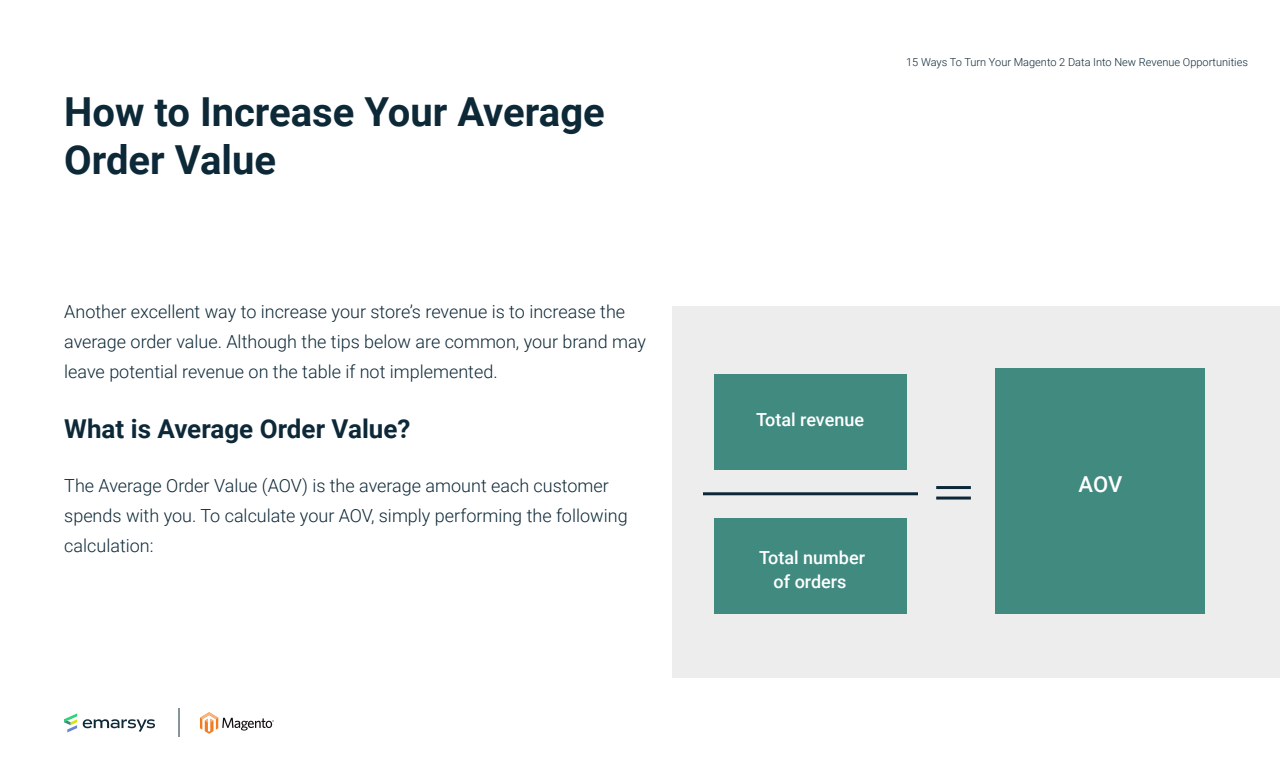
<style>
.page{position:relative;width:1280px;height:760px;background:#fff}
.page>*{position:absolute;margin:0;border:0;box-sizing:border-box;transform-origin:0 0}
.t1{font:700 40px/48px "Roboto";color:#0d2938}
.t2{font:700 26px "Roboto";color:#0d2938}
.t3{font:500 22px "Roboto";color:#fff}
.t4{font:300 18px/30px "Roboto";color:#0d2938}
.t5{font:500 18px/24px "Roboto";color:#fff;text-align:center}
.t6{font:300 11px "Roboto";color:#0d2938}
</style>
<div class="page">
<svg style="left:83px;top:719px;width:72px;height:13px"></svg>
<svg style="left:64px;top:713px;width:13px;height:19px"></svg>
<svg style="left:179px;top:708px;width:1px;height:29px"></svg>
<svg style="left:200px;top:712px;width:74px;height:22px"></svg>
<div style="left:672px;top:306px;width:608px;height:372px;background:#ededed"></div>
<div style="left:714px;top:374px;width:192px;height:96px;background:#408a80"></div>
<div style="left:714px;top:518px;width:192px;height:96px;background:#408a80"></div>
<div style="left:996px;top:368px;width:209px;height:246px;background:#408a80"></div>
<hr style="left:703px;top:492px;width:215px;height:3px;background:#0c2838">
<hr style="left:936px;top:497px;width:35px;height:3px;background:#0c2838">
<hr style="left:936px;top:486px;width:35px;height:3px;background:#0c2838">
<h1 class="t1" style="left:64px;top:86px;width:542px">How to Increase Your Average<br>Order Value</h1>
<p class="t4" style="left:64px;top:296px;width:583px">Another excellent way to increase your store’s revenue is to increase the average order value. Although the tips below are common, your brand may leave potential revenue on the table if not implemented.</p>
<h2 class="t2" style="left:64px;top:411px;width:348px">What is Average Order Value?</h2>
<p class="t4" style="left:64px;top:470px;width:565px">The Average Order Value (AOV) is the average amount each customer spends with you. To calculate your AOV, simply performing the following calculation:</p>
<p class="t6" style="left:906px;top:54px;width:343px">15 Ways To Turn Your Magento 2 Data Into New Revenue Opportunities</p>
<p class="t5" style="left:756px;top:407px;width:109px">Total revenue</p>
<p class="t5" style="left:759px;top:545px;width:107px">Total number of orders</p>
<p class="t3" style="left:1079px;top:469px;width:45px">AOV</p>
</div>
